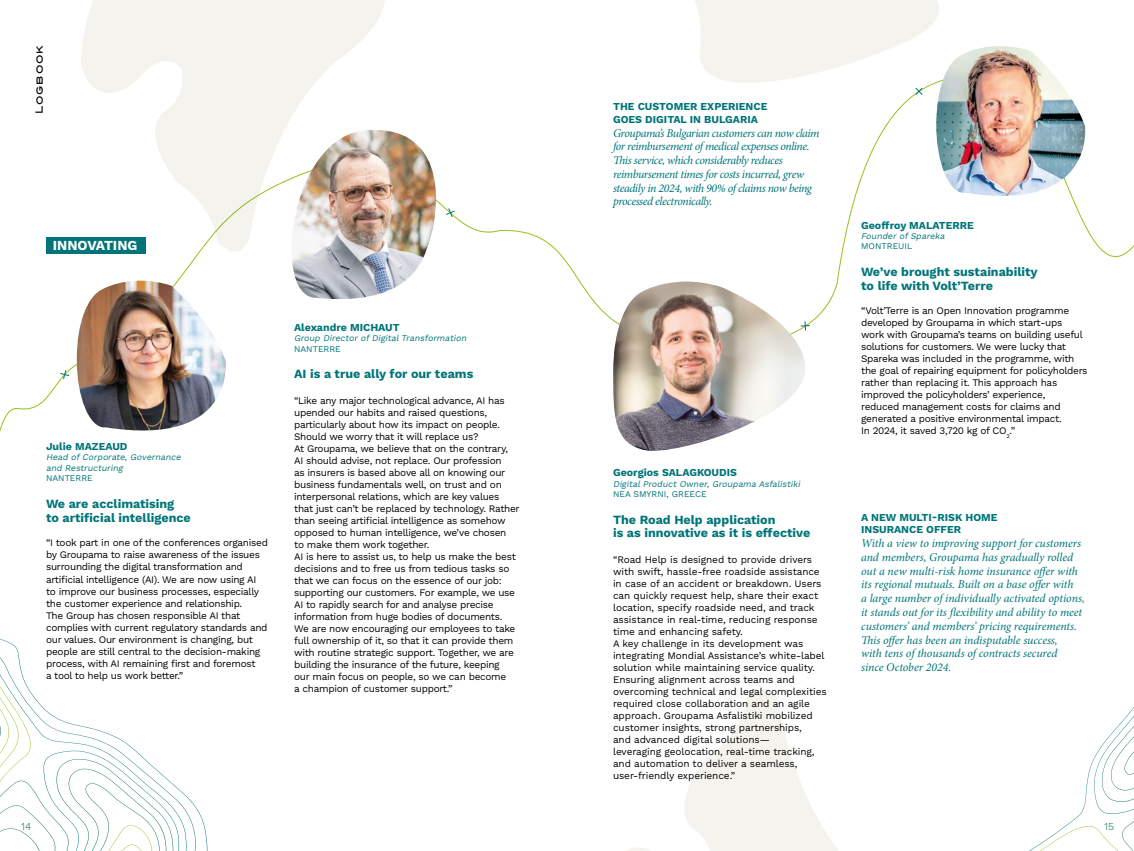
<style>
.page{position:relative;width:1134px;height:851px;background:#fff}
.page>*{position:absolute;margin:0;border:0;box-sizing:border-box;transform-origin:0 0}
.t1{font:700 13.75px "Work Sans";color:#fff}
.t2{font:700 12.5px/13.8px "Work Sans";color:#007578}
.t3{font:italic 11.88px/13.8px "Minion Pro";letter-spacing:-.015em;color:#007578}
.t4{font:italic 11.88px/13.8px "Minion Pro";letter-spacing:-.035em;color:#007578}
.t5{font:700 10.62px/12.5px "Work Sans";color:#007578}
.t6{font:300 10.62px "Work Sans";color:#006952}
.t7{font:10px/12px "Work Sans";letter-spacing:-.03em;color:#000}
.t8{font:10px/12px "Work Sans";letter-spacing:-.01em;color:#000}
.t9{font:10px "Blair ITC Std";letter-spacing:.1em;color:#000}
.t10{font:italic 8.75px/10.5px "Work Sans";color:#007578}
.t11{font:8.75px "Work Sans";color:#007578}
</style>
<div class="page">
<svg style="left:59px;top:369px;width:11px;height:11px"></svg>
<svg style="left:445px;top:207px;width:11px;height:11px"></svg>
<svg style="left:0;top:644px;width:187px;height:206px"></svg>
<img style="left:77px;top:280px;width:149px;height:151px">
<svg style="left:81px;top:0;width:304px;height:271px;fill:#f4f3ee"></svg>
<svg style="left:629px;top:689px;width:209px;height:161px"></svg>
<svg style="left:1030px;top:707px;width:104px;height:143px"></svg>
<img style="left:936px;top:46px;width:150px;height:151px">
<div style="left:46px;top:237px;width:99px;height:17px;background:#007579"></div>
<img style="left:613px;top:281px;width:192px;height:170px">
<svg style="left:800px;top:320px;width:11px;height:11px"></svg>
<svg style="left:695px;top:0;width:260px;height:125px"></svg>
<img style="left:290px;top:130px;width:147px;height:169px">
<p class="t9" style="left:33px;top:114px;width:71px;rotate:-90deg">Logbook</p>
<h3 class="t1" style="left:53px;top:237px;width:86px">INNOVATING</h3>
<p class="t5" style="left:46px;top:440px;width:83px">Julie MAZEAUD</p>
<p class="t10" style="left:46px;top:452px;width:138px">Head of Corporate, Governance and Restructuring</p>
<p class="t11" style="left:46px;top:473px;width:48px">NANTERRE</p>
<h4 class="t2" style="left:46px;top:497px;width:146px">We are acclimatising<br>to artificial intelligence</h4>
<p class="t7" style="left:46px;top:537px;width:223px">“I took part in one of the conferences organised by Groupama to raise awareness of the issues surrounding the digital transformation and artificial intelligence (AI). We are now using AI to improve our business processes, especially the customer experience and relationship.<br>The Group has chosen responsible AI that complies with current regulatory standards and our values. Our environment is changing, but people are still central to the decision-making process, with AI remaining first and foremost<br>a tool to help us work better.”</p>
<p class="t5" style="left:294px;top:321px;width:107px">Alexandre MICHAUT</p>
<p class="t10" style="left:294px;top:333px;width:176px">Group Director of DigitalTransformation</p>
<p class="t11" style="left:294px;top:343px;width:48px">NANTERRE</p>
<h4 class="t2" style="left:294px;top:367px;width:181px">AI is a true ally for our teams</h4>
<p class="t7" style="left:294px;top:395px;width:227px">“Like any major technological advance, AI has upended our habits and raised questions, particularly about how its impact on people.<br>Should we worry that it will replace us?<br>At Groupama, we believe that on the contrary, AI should advise, not replace. Our profession<br>as insurers is based above all on knowing our business fundamentals well, on trust and on interpersonal relations, which are key values that just can’t be replaced by technology. Rather than seeing artificial intelligence as somehow opposed to human intelligence, we’ve chosen<br>to make them work together.</p>
<p class="t7" style="left:294px;top:551px;width:223px">AI is here to assist us, to help us make the best decisions and to free us from tedious tasks so that we can focus on the essence of our job: supporting our customers. For example, we use AI to rapidly search for and analyse precise information from huge bodies of documents.<br>We are now encouraging our employees to take full ownership of it, so that it can provide them with routine strategic support. Together, we are building the insurance of the future, keeping our main focus on people, so we can become<br>a champion of customer support.”</p>
<h4 class="t5" style="left:613px;top:101px;width:156px">THE CUSTOMER EXPERIENCE<br>GOES DIGITAL IN BULGARIA</h4>
<p class="t4" style="left:613px;top:126px;width:208px">Groupama’s Bulgarian customers can now claim for reimbursement of medical expenses online.<br>This service, which considerably reduces reimbursement times for costs incurred, grew steadily in 2024, with 90% of claims now being processed electronically.</p>
<p class="t5" style="left:613px;top:466px;width:125px">Georgios SALAGKOUDIS</p>
<p class="t10" style="left:613px;top:478px;width:190px">Digital Product Owner, Groupama Asfalistiki</p>
<p class="t11" style="left:613px;top:489px;width:95px">NEA SMYRNI, GREECE</p>
<h4 class="t2" style="left:613px;top:513px;width:199px">The Road Help application<br>is as innovative as it is effective</h4>
<p class="t8" style="left:613px;top:554px;width:215px">“Road Help is designed to provide drivers with swift, hassle-free roadside assistance in case of an accident or breakdown. Users can quickly request help, share their exact location, specify roadside need, and track assistance in real-time, reducing response time and enhancing safety.<br>A key challenge in its development was integrating Mondial Assistance’s white-label solution while maintaining service quality.<br>Ensuring alignment across teams and overcoming technical and legal complexities required close collaboration and an agile approach. Groupama Asfalistiki mobilized customer insights, strong partnerships,<br>and advanced digital solutions—<br>leveraging geolocation, real-time tracking, and automation to deliver a seamless, user-friendly experience.”</p>
<p class="t5" style="left:861px;top:219px;width:114px">Geoffroy MALATERRE</p>
<p class="t10" style="left:861px;top:231px;width:87px">Founder of Spareka</p>
<p class="t11" style="left:861px;top:241px;width:53px">MONTREUIL</p>
<h4 class="t2" style="left:861px;top:265px;width:178px">We’ve brought sustainability to life with Volt’Terre</h4>
<p class="t7" style="left:861px;top:305px;width:228px">“Volt’Terre is an Open Innovation programme developed by Groupama in which start-ups work with Groupama’s teams on building useful solutions for customers. We were lucky that Spareka was included in the programme, with the goal of repairing equipment for policyholders rather than replacing it. This approach has improved the policyholders’ experience,<br>reduced management costs for claims and generated a positive environmental impact.<br>In 2024, it saved 3,720 kg of CO<sub>2</sub>.”</p>
<h4 class="t5" style="left:861px;top:511px;width:138px">A NEW MULTI-RISK HOME<br>INSURANCE OFFER</h4>
<p class="t3" style="left:861px;top:536px;width:225px">With a view to improving support for customers and members, Groupama has gradually rolled out a new multi-risk home insurance offer with its regional mutuals. Built on a base offer with<br>a large number of individually activated options, it stands out for its flexibility and ability to meet customers’ and members’ pricing requirements.<br>This offer has been an indisputable success,<br>with tens of thousands of contracts secured<br>since October 2024.</p>
<p class="t6" style="left:21px;top:819px;width:12px">14</p>
<p class="t6" style="left:1104px;top:819px;width:11px">15</p>
</div>
